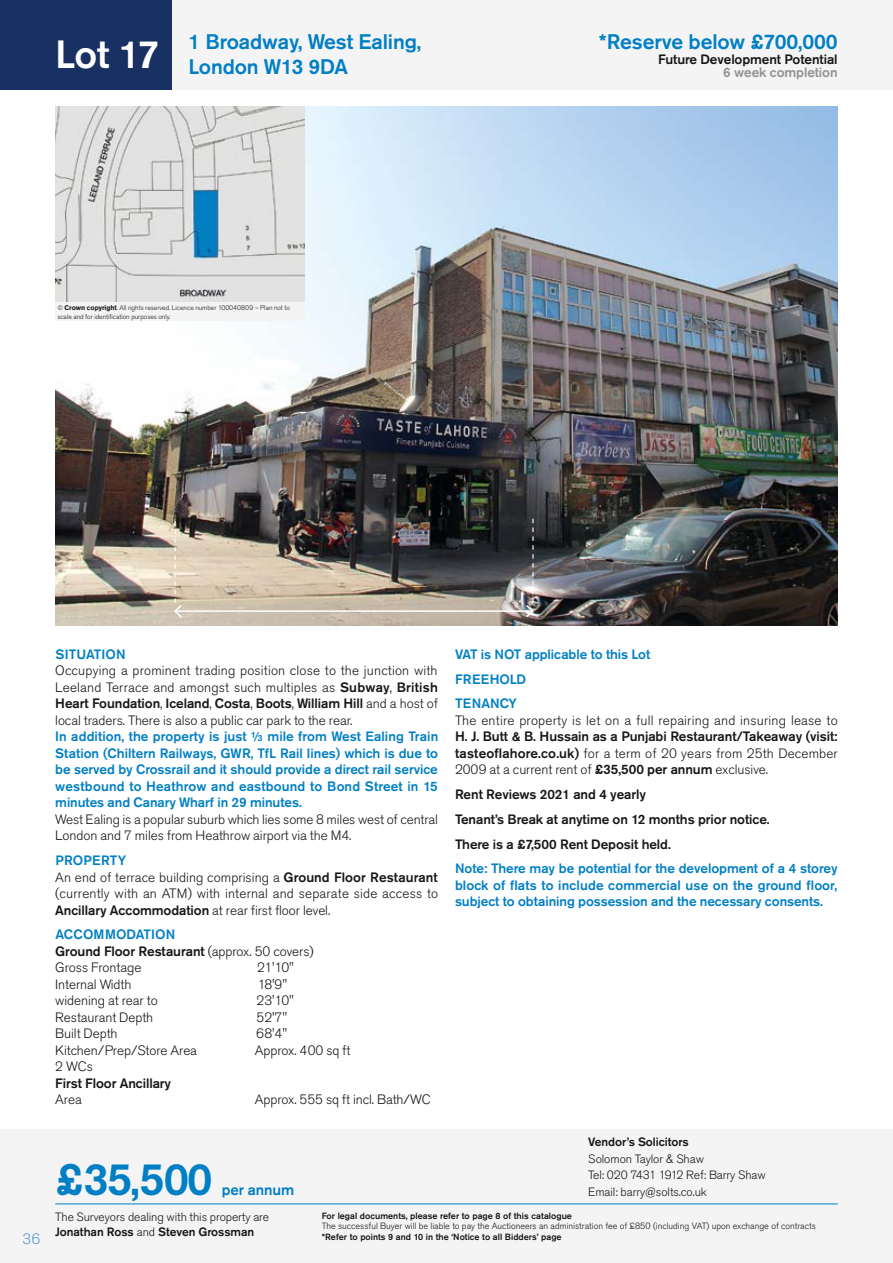
<style>
.page{position:relative;width:893px;height:1263px;background:#fff}
.page>*{position:absolute;margin:0;border:0;box-sizing:border-box;transform-origin:0 0}
.t1{font:500 45px "Akzidenz Grotesk Pro";color:#007fc4}
.t2{font:500 39px "Akzidenz Grotesk Pro";color:#fff}
.t3{font:500 21px/25.2px "Akzidenz Grotesk Pro";letter-spacing:-.005em;color:#007fc4}
.t4{font:500 15px "Akzidenz Grotesk Pro";letter-spacing:-.005em;color:#007fc4}
.t5{font:300 15px "Akzidenz Grotesk Pro";color:#5995d0}
.t6{font:300 13.5px/16.5px "Akzidenz Grotesk Pro";letter-spacing:-.005em;color:#181716}
.t7{font:500 13.5px/16.5px "Akzidenz Grotesk Pro";letter-spacing:-.005em;color:#007fc4;text-align:justify}
.t8{font:500 13.5px/16.5px "Akzidenz Grotesk Pro";letter-spacing:-.005em;color:#181716;text-align:justify}
.t9{font:300 13.5px/16.5px "Akzidenz Grotesk Pro";letter-spacing:.015em;color:#181716}
.t10{font:500 13.5px "Akzidenz Grotesk Pro";letter-spacing:-.005em;color:#919291}
.t11{font:300 12px/15px "Akzidenz Grotesk Pro";letter-spacing:-.005em;color:#181716}
.t12{font:500 12px "Akzidenz Grotesk Pro";letter-spacing:-.005em;color:#181716}
.t13{font:300 9px "Akzidenz Grotesk Pro";color:#181716}
.t14{font:500 9px "Akzidenz Grotesk Pro";color:#181716}
.t15{font:300 6.75px/9px "Akzidenz Grotesk Pro";letter-spacing:-.005em;color:#181716}
.s1{font-weight:700}
.s2{font-weight:500}
.s3{font-weight:500;color:#007fc4}
.s4{font-weight:300}
</style>
<div class="page">
<div style="left:0;top:1129px;width:893px;height:134px;background:#f4f4f4"></div>
<div style="left:0;top:0;width:893px;height:89px;background:#f4f4f4"></div>
<div style="left:0;top:0;width:171px;height:89px;background:#193162"></div>
<hr style="left:55px;top:1203px;width:783px;height:1px;background:#007fc4">
<img style="left:55px;top:106px;width:783px;height:520px">
<hr style="left:175px;top:610px;width:358px;height:2px;background:#fff">
<svg style="left:173px;top:521px;width:10px;height:98px"></svg>
<svg style="left:524px;top:519px;width:11px;height:100px"></svg>
<img style="left:55px;top:106px;width:250px;height:197px">
<div style="left:55px;top:303px;width:250px;height:18px;background:#f4f4f4"></div>
<h2 class="t2" style="left:55px;top:29px;width:105px">Lot 17</h2>
<h3 class="t3" style="left:189px;top:29px;width:234px">1 Broadway, West Ealing,<br>London W13 9DA</h3>
<h3 class="t3" style="left:599px;top:29px;width:240px">*Reserve below £700,000</h3>
<p class="t8" style="left:658px;top:51px;width:181px">Future Development Potential</p>
<p class="t10" style="left:723px;top:64px;width:116px">6 week completion</p>
<p class="t15" style="left:57px;top:303px;width:234px">© <span class="s1">Crown copyright</span>. All rights reserved. Licence number 100040809 – Plan not to scale and for identification purposes only.</p>
<p class="t5" style="left:22px;top:1229px;width:19px">36</p>
<p class="t7" style="left:55px;top:646px;width:72px">SITUATION</p>
<p class="t6" style="left:55px;top:662px;width:384px;text-align:justify">Occupying a prominent trading position close to the junction with Leeland Terrace and amongst such multiples as <span class="s2">Subway</span>, <span class="s2">British Heart Foundation</span>, <span class="s2">Iceland</span>, <span class="s2">Costa</span>, <span class="s2">Boots</span>, <span class="s2">William Hill</span> and a host of local traders. There is also a public car park to the rear.</p>
<p class="t7" style="left:55px;top:728px;width:384px">In addition, the property is just ⅓ mile from West Ealing Train Station (Chiltern Railways, GWR, TfL Rail lines) which is due to be served by Crossrail and it should provide a direct rail service westbound to Heathrow and eastbound to Bond Street in 15 minutes and Canary Wharf in 29 minutes.</p>
<p class="t6" style="left:55px;top:811px;width:384px">West Ealing is a popular suburb which lies some 8 miles west of central<br>London and 7 miles from Heathrow airport via the M4.</p>
<p class="t9" style="left:55px;top:852px;width:384px"><span class="s3">PROPERTY<br></span>An end of terrace building comprising a <span class="s2">Ground Floor Restaurant </span>(currently with an ATM) with internal and separate side access to <span class="s2">Ancillary Accommodation</span> at rear first floor level.</p>
<p class="t6" style="left:55px;top:926px;width:260px"><span class="s3">ACCOMMODATION<br></span><span class="s2">Ground Floor Restaurant</span> (approx. 50 covers)<br>Gross Frontage</p>
<p class="t6" style="left:257px;top:959px;width:39px">21'10"</p>
<p class="t6" style="left:55px;top:976px;width:78px">Internal Width</p>
<p class="t6" style="left:258px;top:976px;width:31px">18'9"</p>
<p class="t6" style="left:55px;top:992px;width:104px">widening at rear to</p>
<p class="t6" style="left:257px;top:992px;width:39px">23'10"</p>
<p class="t6" style="left:55px;top:1009px;width:100px">Restaurant Depth</p>
<p class="t6" style="left:257px;top:1009px;width:32px">52'7"</p>
<p class="t6" style="left:55px;top:1025px;width:64px">Built Depth</p>
<p class="t6" style="left:256px;top:1025px;width:32px">68'4"</p>
<p class="t6" style="left:55px;top:1042px;width:143px">Kitchen/Prep/Store Area</p>
<p class="t6" style="left:255px;top:1042px;width:97px">Approx. 400 sq ft</p>
<p class="t6" style="left:55px;top:1058px;width:39px">2 WCs</p>
<p class="t8" style="left:55px;top:1075px;width:117px">First Floor Ancillary</p>
<p class="t6" style="left:55px;top:1091px;width:28px">Area</p>
<p class="t6" style="left:255px;top:1091px;width:177px">Approx. 555 sq ft incl. Bath/WC</p>
<p class="t7" style="left:455px;top:641px;width:197px;line-height:24.8px;text-align:left">VAT is NOT applicable to this Lot<br>FREEHOLD<br>TENANCY</p>
<p class="t9" style="left:455px;top:712px;width:384px">The entire property is let on a full repairing and insuring lease to</p>
<p class="t8" style="left:455px;top:728px;width:384px">H. J. Butt &amp; B. Hussain as a Punjabi Restaurant/Takeaway (visit: tasteoflahore.co.uk) <span class="s4">for a term of 20 years from 25th December 2009 at a current rent of</span> £35,500 per annum <span class="s4">exclusive.</span></p>
<p class="t8" style="left:455px;top:782px;width:316px;line-height:24.8px;text-align:left">Rent Reviews 2021 and 4 yearly<br>Tenant’s Break at anytime on 12 months prior notice.<br>There is a £7,500 Rent Deposit held.</p>
<p class="t7" style="left:455px;top:860px;width:384px">Note: There may be potential for the development of a 4 storey block of flats to include commercial use on the ground floor, subject to obtaining possession and the necessary consents.</p>
<h1 class="t1" style="left:55px;top:1150px;width:159px">£35,500</h1>
<p class="t12" style="left:588px;top:1134px;width:102px">Vendor’s Solicitors</p>
<p class="t11" style="left:588px;top:1150px;width:179px;line-height:16.5px">Solomon Taylor &amp; Shaw<br>Tel: 020 7431 1912 Ref: Barry Shaw</p>
<p class="t4" style="left:222px;top:1180px;width:74px">per annum</p>
<p class="t11" style="left:588px;top:1184px;width:120px">Email: barry@solts.co.uk</p>
<p class="t11" style="left:55px;top:1209px;width:215px">The Surveyors dealing with this property are<br><span class="s2">Jonathan Ross</span> and <span class="s2">Steven Grossman</span></p>
<p class="t14" style="left:322px;top:1209px;width:252px">For legal documents, please refer to page 8 of this catalogue</p>
<p class="t13" style="left:322px;top:1220px;width:496px">The successful Buyer will be liable to pay the Auctioneers an administration fee of £850 (including VAT) upon exchange of contracts</p>
<p class="t14" style="left:322px;top:1230px;width:241px">*Refer to points 9 and 10 in the ‘Notice to all Bidders’ page</p>
</div>
